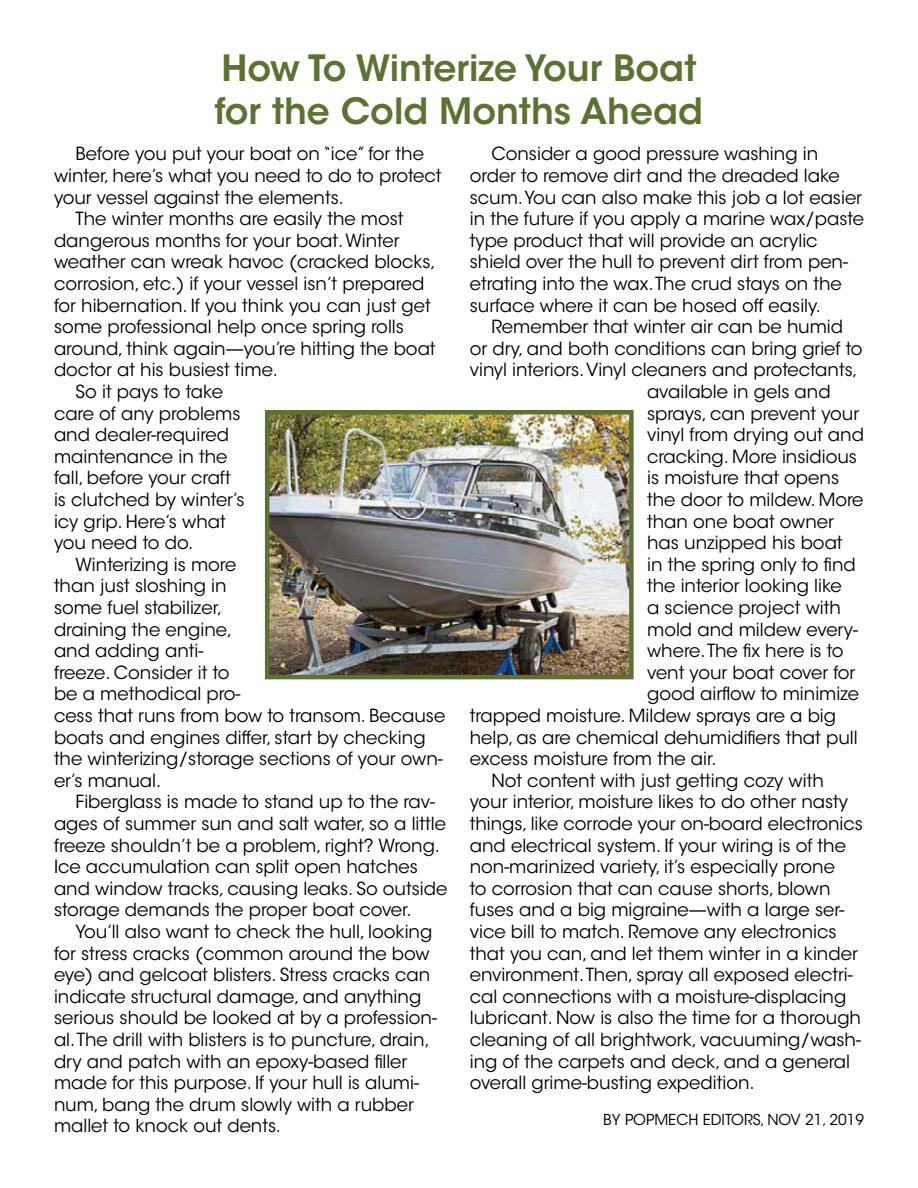
<style>
.page{position:relative;width:918px;height:1188px;background:#fff}
.page>*{position:absolute;margin:0;border:0;box-sizing:border-box;transform-origin:0 0}
.t1{font:600 36px/43.2px "ITC Avant Garde Std";color:#5d7232}
.t2{font:18px/21.6px "ITC Avant Garde Std";color:#000}
.t3{font:15px "ITC Avant Garde Std";color:#000}
</style>
<div class="page">
<img style="left:270px;top:415px;width:359px;height:259px">
<div style="left:265px;top:410px;width:369px;height:269px;border:4px solid #5d7232"></div>
<h1 class="t1" style="left:215px;top:46px;width:490px">How To Winterize Your Boat for the Cold Months Ahead</h1>
<p class="t2" style="left:76px;top:143px;width:350px">Before you put your boat on “ice” for the</p>
<p class="t2" style="left:54px;top:165px;width:389px">winter, here’s what you need to do to protect</p>
<p class="t2" style="left:54px;top:186px;width:291px">your vessel against the elements.</p>
<p class="t2" style="left:76px;top:208px;width:330px">The winter months are easily the most</p>
<p class="t2" style="left:54px;top:230px;width:347px">dangerous months for your boat. Winter</p>
<p class="t2" style="left:54px;top:251px;width:383px">weather can wreak havoc (cracked blocks,</p>
<p class="t2" style="left:54px;top:273px;width:372px">corrosion, etc.) if your vessel isn’t prepared</p>
<p class="t2" style="left:54px;top:294px;width:378px">for hibernation. If you think you can just get</p>
<p class="t2" style="left:54px;top:316px;width:351px">some professional help once spring rolls</p>
<p class="t2" style="left:54px;top:338px;width:383px">around, think again—you’re hitting the boat</p>
<p class="t2" style="left:54px;top:359px;width:226px">doctor at his busiest time.</p>
<p class="t2" style="left:76px;top:381px;width:149px">So it pays to take</p>
<p class="t2" style="left:54px;top:402px;width:188px">care of any problems</p>
<p class="t2" style="left:54px;top:424px;width:177px">and dealer-required</p>
<p class="t2" style="left:54px;top:446px;width:175px">maintenance in the</p>
<p class="t2" style="left:54px;top:467px;width:178px">fall, before your craft</p>
<p class="t2" style="left:54px;top:489px;width:192px">is clutched by winter’s</p>
<p class="t2" style="left:54px;top:510px;width:173px">icy grip. Here’s what</p>
<p class="t2" style="left:54px;top:532px;width:141px">you need to do.</p>
<p class="t2" style="left:76px;top:554px;width:162px">Winterizing is more</p>
<p class="t2" style="left:54px;top:575px;width:174px">than just sloshing in</p>
<p class="t2" style="left:54px;top:597px;width:170px">some fuel stabilizer,</p>
<p class="t2" style="left:54px;top:618px;width:180px">draining the engine,</p>
<p class="t2" style="left:54px;top:640px;width:151px">and adding anti-</p>
<p class="t2" style="left:54px;top:662px;width:177px">freeze. Consider it to</p>
<p class="t2" style="left:54px;top:683px;width:188px">be a methodical pro-</p>
<p class="t2" style="left:54px;top:705px;width:393px">cess that runs from bow to transom. Because</p>
<p class="t2" style="left:54px;top:726px;width:373px">boats and engines differ, start by checking</p>
<p class="t2" style="left:54px;top:748px;width:390px">the winterizing/storage sections of your own-</p>
<p class="t2" style="left:54px;top:770px;width:109px">er’s manual.</p>
<p class="t2" style="left:76px;top:791px;width:361px">Fiberglass is made to stand up to the rav-</p>
<p class="t2" style="left:54px;top:813px;width:394px">ages of summer sun and salt water, so a little</p>
<p class="t2" style="left:54px;top:834px;width:388px">freeze shouldn’t be a problem, right? Wrong.</p>
<p class="t2" style="left:54px;top:856px;width:365px">Ice accumulation can split open hatches</p>
<p class="t2" style="left:54px;top:878px;width:395px">and window tracks, causing leaks. So outside</p>
<p class="t2" style="left:54px;top:899px;width:359px">storage demands the proper boat cover.</p>
<p class="t2" style="left:76px;top:921px;width:358px">You’ll also want to check the hull, looking</p>
<p class="t2" style="left:54px;top:942px;width:377px">for stress cracks (common around the bow</p>
<p class="t2" style="left:54px;top:964px;width:378px">eye) and gelcoat blisters. Stress cracks can</p>
<p class="t2" style="left:54px;top:986px;width:369px">indicate structural damage, and anything</p>
<p class="t2" style="left:54px;top:1007px;width:384px">serious should be looked at by a profession-</p>
<p class="t2" style="left:54px;top:1029px;width:377px">al. The drill with blisters is to puncture, drain,</p>
<p class="t2" style="left:54px;top:1050px;width:355px">dry and patch with an epoxy-based filler</p>
<p class="t2" style="left:54px;top:1072px;width:366px">made for this purpose. If your hull is alumi-</p>
<p class="t2" style="left:54px;top:1094px;width:361px">num, bang the drum slowly with a rubber</p>
<p class="t2" style="left:54px;top:1115px;width:229px">mallet to knock out dents.</p>
<p class="t2" style="left:470px;top:143px;width:396px;text-indent:22px">Consider a good pressure washing in order to remove dirt and the dreaded lake scum. You can also make this job a lot easier in the future if you apply a marine wax/paste type product that will provide an acrylic shield over the hull to prevent dirt from pen&shy;etrating into the wax. The crud stays on the surface where it can be hosed off easily.</p>
<p class="t2" style="left:491px;top:316px;width:353px">Remember that winter air can be humid</p>
<p class="t2" style="left:470px;top:338px;width:394px">or dry, and both conditions can bring grief to</p>
<p class="t2" style="left:470px;top:359px;width:390px">vinyl interiors. Vinyl cleaners and protectants,</p>
<p class="t2" style="left:647px;top:381px;width:185px">available in gels and</p>
<p class="t2" style="left:647px;top:402px;width:214px">sprays, can prevent your</p>
<p class="t2" style="left:647px;top:424px;width:218px">vinyl from drying out and</p>
<p class="t2" style="left:647px;top:446px;width:211px">cracking. More insidious</p>
<p class="t2" style="left:647px;top:467px;width:194px">is moisture that opens</p>
<p class="t2" style="left:647px;top:489px;width:218px">the door to mildew. More</p>
<p class="t2" style="left:647px;top:510px;width:188px">than one boat owner</p>
<p class="t2" style="left:647px;top:532px;width:197px">has unzipped his boat</p>
<p class="t2" style="left:647px;top:554px;width:210px">in the spring only to find</p>
<p class="t2" style="left:647px;top:575px;width:196px">the interior looking like</p>
<p class="t2" style="left:647px;top:597px;width:195px">a science project with</p>
<p class="t2" style="left:647px;top:618px;width:212px">mold and mildew every-</p>
<p class="t2" style="left:647px;top:640px;width:198px">where. The fix here is to</p>
<p class="t2" style="left:647px;top:662px;width:210px">vent your boat cover for</p>
<p class="t2" style="left:647px;top:683px;width:214px">good airflow to minimize</p>
<p class="t2" style="left:470px;top:705px;width:368px">trapped moisture. Mildew sprays are a big</p>
<p class="t2" style="left:470px;top:726px;width:389px">help, as are chemical dehumidifiers that pull</p>
<p class="t2" style="left:470px;top:748px;width:248px">excess moisture from the air.</p>
<p class="t2" style="left:491px;top:770px;width:334px">Not content with just getting cozy with</p>
<p class="t2" style="left:470px;top:791px;width:380px">your interior, moisture likes to do other nasty</p>
<p class="t2" style="left:470px;top:813px;width:395px">things, like corrode your on-board electronics</p>
<p class="t2" style="left:470px;top:834px;width:378px">and electrical system. If your wiring is of the</p>
<p class="t2" style="left:470px;top:856px;width:367px">non-marinized variety, it’s especially prone</p>
<p class="t2" style="left:470px;top:878px;width:362px">to corrosion that can cause shorts, blown</p>
<p class="t2" style="left:470px;top:899px;width:376px">fuses and a big migraine—with a large ser-</p>
<p class="t2" style="left:470px;top:921px;width:368px">vice bill to match. Remove any electronics</p>
<p class="t2" style="left:470px;top:942px;width:390px">that you can, and let them winter in a kinder</p>
<p class="t2" style="left:470px;top:964px;width:384px">environment. Then, spray all exposed electri-</p>
<p class="t2" style="left:470px;top:986px;width:378px">cal connections with a moisture-displacing</p>
<p class="t2" style="left:470px;top:1007px;width:393px">lubricant. Now is also the time for a thorough</p>
<p class="t2" style="left:470px;top:1029px;width:393px">cleaning of all brightwork, vacuuming/wash-</p>
<p class="t2" style="left:470px;top:1050px;width:382px">ing of the carpets and deck, and a general</p>
<p class="t2" style="left:470px;top:1072px;width:286px">overall grime-busting expedition.</p>
<p class="t3" style="left:603px;top:1111px;width:262px">BY POPMECH EDITORS, NOV 21, 2019</p>
</div>
